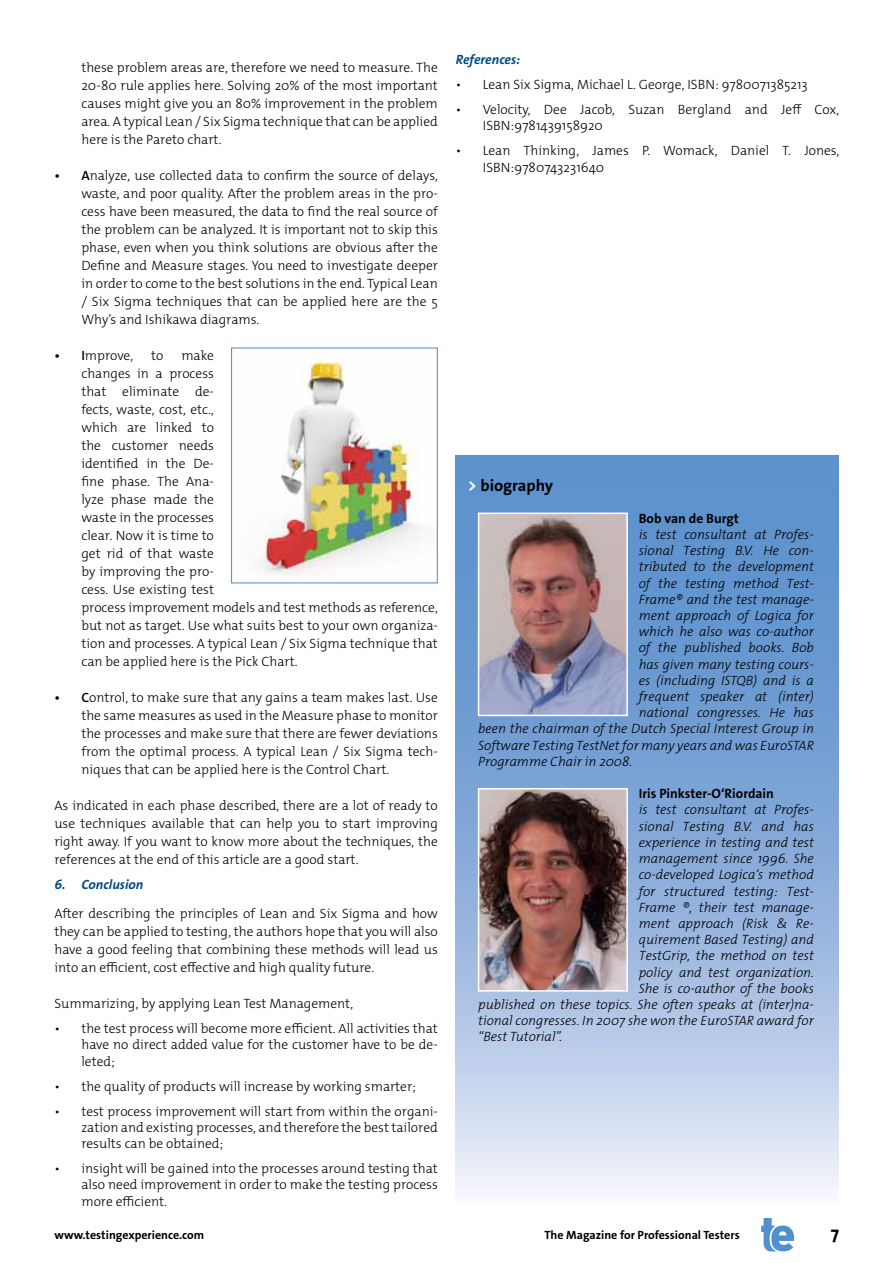
<style>
.page{position:relative;width:893px;height:1263px;background:#fff}
.page>*{position:absolute;margin:0;border:0;box-sizing:border-box;transform-origin:0 0}
.t1{font:700 18px "The Sans Os F";color:#000}
.t2{font:700 16.5px "The Sans Os F";color:#000}
.t3{font:300 13.5px/18px "The Mix Os F";color:#000;text-align:justify}
.t4{font:italic 300 13.5px "The Mix Os F";color:#000}
.t5{font:700 13.5px "The Sans Os F";color:#000}
.t6{font:italic 700 13.5px "The Sans Os F";color:#004b85}
.t7{font:700 12px "The Sans Os F";color:#000}
.s1{font-weight:600}
.s2{color:#fff}
</style>
<div class="page">
<svg style="left:761px;top:1218px;width:33px;height:33px"></svg>
<img style="left:261px;top:361px;width:161px;height:213px">
<div style="left:231px;top:347px;width:207px;height:236px;border:1px solid #5d93cd"></div>
<svg style="left:455px;top:455px;width:384px;height:737px;background:#93b3dd"></svg>
<img style="left:481px;top:515px;width:144px;height:198px">
<div style="left:478px;top:512px;width:150px;height:204px;border:2px solid #fff"></div>
<img style="left:481px;top:791px;width:144px;height:198px">
<div style="left:478px;top:788px;width:150px;height:204px;border:2px solid #fff"></div>
<p class="t3" style="left:81px;top:59px;width:358px">these problem areas are, therefore we need to measure. The 20-80 rule applies here. Solving 20% of the most important causes might give you an 80% improvement in the problem area. A typical Lean / Six Sigma technique that can be applied here is the Pareto chart.</p>
<p class="t3" style="left:81px;top:167px;width:358px;text-indent:-27px"><span class="s1">• A</span>nalyze, use collected data to confirm the source of delays, waste, and poor quality. After the problem areas in the pro&shy;cess have been measured, the data to find the real source of the problem can be analyzed. It is important not to skip this phase, even when you think solutions are obvious after the Define and Measure stages. You need to investigate deeper in order to come to the best solutions in the end. Typical Lean / Six Sigma techniques that can be applied here are the 5<br>Why’s and Ishikawa diagrams.</p>
<p class="t3" style="left:54px;top:347px;width:80px"><span class="s1">• I</span>mprove,</p>
<p class="t3" style="left:151px;top:347px;width:14px">to</p>
<p class="t3" style="left:81px;top:347px;width:358px;text-align:left;text-indent:100px">make<br>changes in a process<br>that eliminate de-<br>fects, waste, cost, etc.,<br>which are linked to<br>the customer needs<br>identified in the De-<br>fine phase. The Ana-<br>lyze phase made the<br>waste in the processes<br>clear. Now it is time to<br>get rid of that waste<br>by improving the pro-<br>cess. Use existing test<br>process improvement models and test methods as reference, but not as target. Use what suits best to your own organiza&shy;tion and processes. A typical Lean / Six Sigma technique that can be applied here is the Pick Chart.</p>
<p class="t3" style="left:81px;top:688px;width:358px;text-indent:-27px"><span class="s1">• C</span>ontrol, to make sure that any gains a team makes last. Use the same measures as used in the Measure phase to monitor the processes and make sure that there are fewer deviations from the optimal process. A typical Lean / Six Sigma tech&shy;niques that can be applied here is the Control Chart.</p>
<p class="t3" style="left:54px;top:796px;width:385px">As indicated in each phase described, there are a lot of ready to use techniques available that can help you to start improving right away. If you want to know more about the techniques, the references at the end of this article are a good start.</p>
<p class="t6" style="left:54px;top:876px;width:91px">6. Conclusion</p>
<p class="t3" style="left:54px;top:904px;width:385px">After describing the principles of Lean and Six Sigma and how they can be applied to testing, the authors hope that you will also have a good feeling that combining these methods will lead us into an efficient, cost effective and high quality future.</p>
<p class="t3" style="left:54px;top:994px;width:300px">Summarizing, by applying Lean Test Management,</p>
<p class="t3" style="left:81px;top:1020px;width:358px;line-height:16.2px;text-indent:-27px">• the test process will become more efficient. All activities that have no direct added value for the customer have to be de&shy;leted;</p>
<p class="t3" style="left:54px;top:1077px;width:363px">• the quality of products will increase by working smarter;</p>
<p class="t3" style="left:81px;top:1103px;width:358px;line-height:16.2px;text-indent:-27px">• test process improvement will start from within the organi&shy;zation and existing processes, and therefore the best tailored results can be obtained;</p>
<p class="t3" style="left:81px;top:1161px;width:358px;line-height:16.2px;text-indent:-27px">• insight will be gained into the processes around testing that also need improvement in order to make the testing process more efficient.</p>
<p class="t6" style="left:456px;top:51px;width:66px">References:</p>
<p class="t3" style="left:456px;top:75px;width:353px">• Lean Six Sigma, Michael L. George, ISBN: 9780071385213</p>
<p class="t3" style="left:483px;top:102px;width:358px;line-height:16.2px;text-indent:-27px">• Velocity, Dee Jacob, Suzan Bergland and Jeff Cox,<br>ISBN:9781439158920</p>
<p class="t3" style="left:483px;top:143px;width:358px;line-height:16.2px;text-indent:-27px">• Lean Thinking, James P. Womack, Daniel T. Jones,<br>ISBN:9780743231640</p>
<p class="t2" style="left:468px;top:475px;width:87px"><span class="s2">&gt;</span> biography</p>
<p class="t5" style="left:639px;top:510px;width:102px">Bob van de Burgt</p>
<p class="t4" style="left:639px;top:526px;width:177px">is test consultant at Profes-</p>
<p class="t4" style="left:639px;top:542px;width:177px">sional Testing B.V. He con-</p>
<p class="t4" style="left:639px;top:558px;width:177px">tributed to the development</p>
<p class="t4" style="left:639px;top:574px;width:177px">of the testing method Test-</p>
<p class="t4" style="left:639px;top:591px;width:177px">Frame® and the test manage-</p>
<p class="t4" style="left:639px;top:607px;width:177px">ment approach of Logica for</p>
<p class="t4" style="left:639px;top:623px;width:177px">which he also was co-author</p>
<p class="t4" style="left:639px;top:639px;width:177px">of the published books. Bob</p>
<p class="t4" style="left:639px;top:655px;width:177px">has given many testing cours-</p>
<p class="t4" style="left:639px;top:672px;width:177px">es (including ISTQB) and is a</p>
<p class="t4" style="left:639px;top:688px;width:177px">frequent speaker at (inter)</p>
<p class="t4" style="left:639px;top:704px;width:177px">national congresses. He has</p>
<p class="t4" style="left:478px;top:720px;width:337px">been the chairman of the Dutch Special Interest Group in</p>
<p class="t4" style="left:478px;top:736px;width:337px">Software Testing TestNet for many years and was EuroSTAR</p>
<p class="t4" style="left:478px;top:753px;width:155px">Programme Chair in 2008.</p>
<p class="t5" style="left:639px;top:785px;width:137px">Iris Pinkster-O‘Riordain</p>
<p class="t4" style="left:639px;top:801px;width:177px">is test consultant at Profes-</p>
<p class="t4" style="left:639px;top:817px;width:177px">sional Testing B.V. and has</p>
<p class="t4" style="left:639px;top:834px;width:177px">experience in testing and test</p>
<p class="t4" style="left:639px;top:850px;width:177px">management since 1996. She</p>
<p class="t4" style="left:639px;top:866px;width:177px">co-developed Logica‘s method</p>
<p class="t4" style="left:639px;top:882px;width:177px">for structured testing: Test-</p>
<p class="t4" style="left:639px;top:898px;width:177px">Frame ®, their test manage-</p>
<p class="t4" style="left:639px;top:915px;width:177px">ment approach (Risk &amp; Re-</p>
<p class="t4" style="left:639px;top:931px;width:177px">quirement Based Testing) and</p>
<p class="t4" style="left:639px;top:947px;width:177px">TestGrip, the method on test</p>
<p class="t4" style="left:639px;top:963px;width:177px">policy and test organization.</p>
<p class="t4" style="left:639px;top:979px;width:177px">She is co-author of the books</p>
<p class="t4" style="left:478px;top:996px;width:337px">published on these topics. She often speaks at (inter)na-</p>
<p class="t4" style="left:478px;top:1012px;width:337px">tional congresses. In 2007 she won the EuroSTAR award for</p>
<p class="t4" style="left:478px;top:1028px;width:86px">“Best Tutorial”.</p>
<p class="t7" style="left:54px;top:1227px;width:151px">www.testingexperience.com</p>
<p class="t7" style="left:544px;top:1227px;width:197px">The Magazine for Professional Testers</p>
<h1 class="t1" style="left:831px;top:1221px;width:10px">7</h1>
</div>
